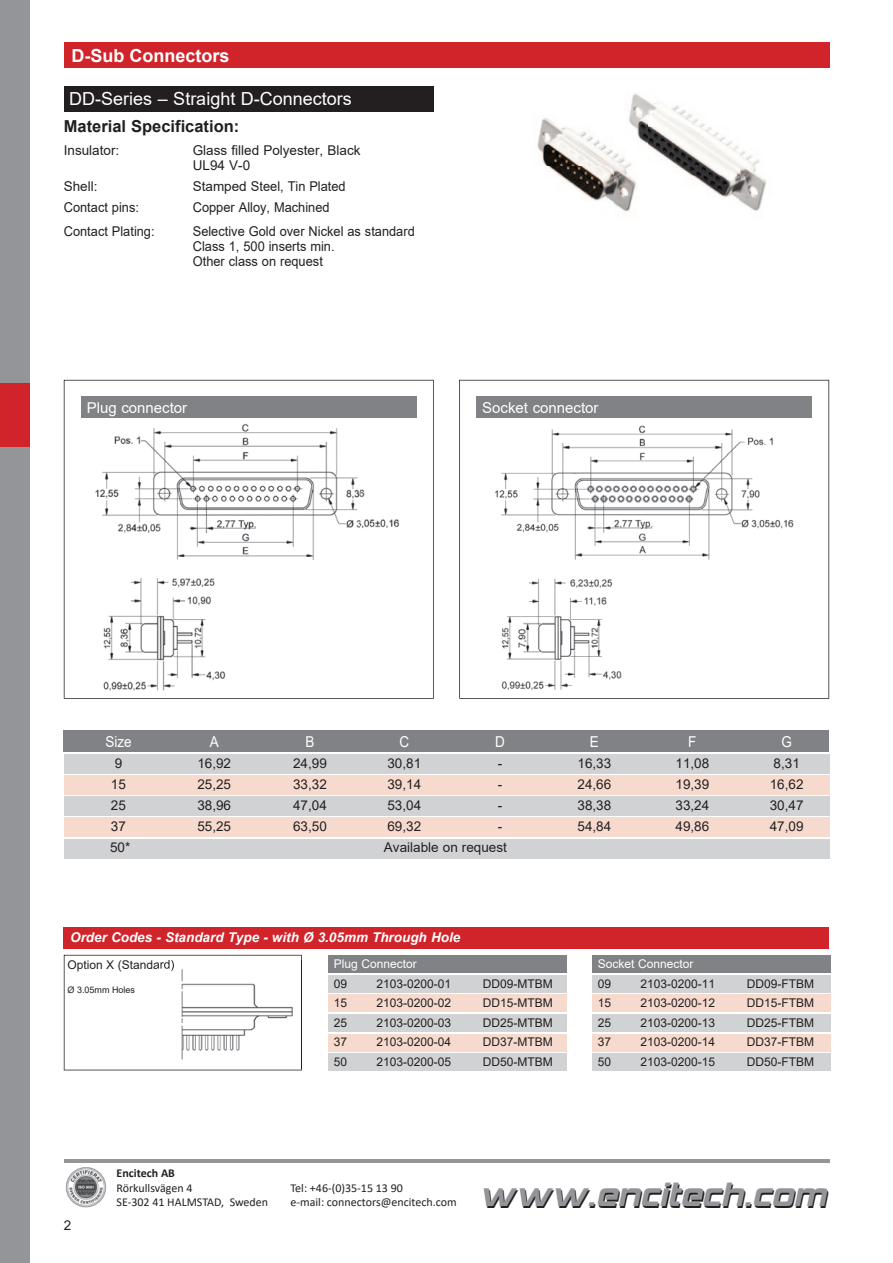
<style>
.page{position:relative;width:893px;height:1263px;background:#fff}
.page>*{position:absolute;margin:0;border:0;box-sizing:border-box;transform-origin:0 0}
.t1{font:40.5px "Hemi Head 426";color:#231f20}
.t2{font:18px "Arial";color:#fff}
.t3{font:700 18px "Arial";color:#fff}
.t4{font:700 16.5px "Arial";color:#231f20}
.t5{font:15px "Arial";color:#fff}
.t6{font:15px "Arial";color:#fff;scale:.9 1}
.t7{font:13.5px/15px "Arial";color:#231f20}
.t8{font:13.5px/15px "Arial";color:#231f20;scale:.95 1}
.t9{font:italic 700 13.5px "Arial";color:#fff}
.t10{font:12px "Arial";color:#231f20}
.t11{font:12px "Calibri";color:#231f20}
.t12{font:12px "Arial";color:#fff}
.t13{font:700 12px "Calibri";color:#231f20}
.t14{font:9px "Arial";color:#231f20}
</style>
<div class="page">
<div style="left:0;top:0;width:30px;height:1263px;background:#939598"></div>
<div style="left:0;top:383px;width:30px;height:63px;background:#d1232a"></div>
<hr style="left:64px;top:1160px;width:765px;height:3px;background:#939598">
<img style="left:65px;top:1167px;width:42px;height:41px">
<svg style="left:64px;top:955px;width:238px;height:115px"></svg>
<div style="left:64px;top:86px;width:370px;height:26px;background:#231f20"></div>
<svg style="left:64px;top:380px;width:370px;height:319px"></svg>
<div style="left:81px;top:397px;width:336px;height:21px;background:#808285"></div>
<svg style="left:459px;top:380px;width:370px;height:319px"></svg>
<div style="left:476px;top:397px;width:336px;height:21px;background:#808285"></div>
<div style="left:64px;top:731px;width:765px;height:21px;background:#808285"></div>
<div style="left:64px;top:754px;width:765px;height:19px;background:#d1d2d4"></div>
<div style="left:64px;top:775px;width:765px;height:19px;background:#f7dace"></div>
<div style="left:64px;top:796px;width:765px;height:20px;background:#d1d2d4"></div>
<div style="left:64px;top:839px;width:765px;height:19px;background:#d1d2d4"></div>
<div style="left:64px;top:818px;width:765px;height:19px;background:#f7dace"></div>
<img style="left:93px;top:421px;width:321px;height:272px">
<img style="left:493px;top:421px;width:304px;height:274px">
<img style="left:537px;top:118px;width:110px;height:85px">
<div style="left:253px;top:572px;width:164px;height:116px;background:#fff"></div>
<div style="left:647px;top:572px;width:163px;height:116px;background:#fff"></div>
<div style="left:593px;top:1053px;width:238px;height:17px;background:#d1d2d4"></div>
<div style="left:593px;top:955px;width:238px;height:17px;background:#808285"></div>
<div style="left:593px;top:976px;width:238px;height:17px;background:#d1d2d4"></div>
<div style="left:593px;top:995px;width:238px;height:17px;background:#f7dace"></div>
<div style="left:593px;top:1014px;width:238px;height:17px;background:#d1d2d4"></div>
<div style="left:593px;top:1034px;width:238px;height:17px;background:#f7dace"></div>
<div style="left:328px;top:1053px;width:239px;height:17px;background:#d1d2d4"></div>
<div style="left:328px;top:955px;width:239px;height:17px;background:#808285"></div>
<div style="left:328px;top:976px;width:239px;height:17px;background:#d1d2d4"></div>
<div style="left:328px;top:995px;width:239px;height:17px;background:#f7dace"></div>
<div style="left:328px;top:1014px;width:239px;height:17px;background:#d1d2d4"></div>
<div style="left:328px;top:1034px;width:239px;height:17px;background:#f7dace"></div>
<div style="left:64px;top:927px;width:765px;height:21px;background:#d1232a"></div>
<div style="left:64px;top:43px;width:765px;height:25px;background:#d1232a"></div>
<img style="left:157px;top:960px;width:144px;height:108px">
<img style="left:301px;top:960px;width:1px;height:108px">
<img style="left:157px;top:960px;width:17px;height:11px">
<img style="left:614px;top:93px;width:98px;height:35px">
<img style="left:739px;top:150px;width:28px;height:61px">
<img style="left:647px;top:128px;width:92px;height:47px">
<img style="left:614px;top:175px;width:125px;height:37px">
<h2 class="t3" style="left:71px;top:43px;width:160px">D-Sub Connectors</h2>
<h2 class="t2" style="left:69px;top:87px;width:284px">DD-Series – Straight D-Connectors</h2>
<h3 class="t4" style="left:64px;top:115px;width:177px">Material Specification:</h3>
<p class="t7" style="left:64px;top:143px;width:57px">Insulator:</p>
<p class="t7" style="left:193px;top:143px;width:169px">Glass filled Polyester, Black<br>UL94 V-0</p>
<p class="t7" style="left:64px;top:179px;width:35px">Shell:</p>
<p class="t7" style="left:193px;top:179px;width:154px">Stamped Steel, Tin Plated</p>
<p class="t8" style="left:64px;top:200px;width:81px">Contact pins:</p>
<p class="t8" style="left:193px;top:200px;width:146px">Copper Alloy, Machined</p>
<p class="t8" style="left:64px;top:224px;width:97px">Contact Plating:</p>
<p class="t8" style="left:193px;top:224px;width:235px">Selective Gold over Nickel as standard<br>Class 1, 500 inserts min.<br>Other class on request</p>
<p class="t5" style="left:87px;top:397px;width:102px">Plug connector</p>
<p class="t5" style="left:482px;top:397px;width:118px">Socket connector</p>
<p class="t6" style="left:105px;top:731px;width:31px">Size</p>
<p class="t6" style="left:210px;top:731px;width:12px">A</p>
<p class="t6" style="left:305px;top:731px;width:12px">B</p>
<p class="t6" style="left:399px;top:731px;width:12px">C</p>
<p class="t6" style="left:495px;top:731px;width:12px">D</p>
<p class="t6" style="left:590px;top:731px;width:12px">E</p>
<p class="t6" style="left:688px;top:731px;width:11px">F</p>
<p class="t6" style="left:781px;top:731px;width:13px">G</p>
<p class="t7" style="left:115px;top:755px;width:9px">9</p>
<p class="t7" style="left:197px;top:755px;width:35px">16,92</p>
<p class="t7" style="left:293px;top:755px;width:35px">24,99</p>
<p class="t7" style="left:387px;top:755px;width:35px">30,81</p>
<p class="t7" style="left:498px;top:755px;width:6px">-</p>
<p class="t7" style="left:577px;top:755px;width:35px">16,33</p>
<p class="t7" style="left:675px;top:755px;width:35px">11,08</p>
<p class="t7" style="left:773px;top:755px;width:28px">8,31</p>
<p class="t7" style="left:111px;top:776px;width:17px">15</p>
<p class="t7" style="left:197px;top:776px;width:35px">25,25</p>
<p class="t7" style="left:293px;top:776px;width:35px">33,32</p>
<p class="t7" style="left:387px;top:776px;width:35px">39,14</p>
<p class="t7" style="left:498px;top:776px;width:6px">-</p>
<p class="t7" style="left:577px;top:776px;width:35px">24,66</p>
<p class="t7" style="left:675px;top:776px;width:35px">19,39</p>
<p class="t7" style="left:770px;top:776px;width:35px">16,62</p>
<p class="t7" style="left:111px;top:797px;width:17px">25</p>
<p class="t7" style="left:197px;top:797px;width:35px">38,96</p>
<p class="t7" style="left:293px;top:797px;width:35px">47,04</p>
<p class="t7" style="left:387px;top:797px;width:35px">53,04</p>
<p class="t7" style="left:498px;top:797px;width:6px">-</p>
<p class="t7" style="left:577px;top:797px;width:35px">38,38</p>
<p class="t7" style="left:675px;top:797px;width:35px">33,24</p>
<p class="t7" style="left:770px;top:797px;width:35px">30,47</p>
<p class="t7" style="left:111px;top:818px;width:17px">37</p>
<p class="t7" style="left:197px;top:818px;width:35px">55,25</p>
<p class="t7" style="left:293px;top:818px;width:35px">63,50</p>
<p class="t7" style="left:387px;top:818px;width:35px">69,32</p>
<p class="t7" style="left:498px;top:818px;width:6px">-</p>
<p class="t7" style="left:577px;top:818px;width:35px">54,84</p>
<p class="t7" style="left:675px;top:818px;width:35px">49,86</p>
<p class="t7" style="left:770px;top:818px;width:35px">47,09</p>
<p class="t7" style="left:110px;top:839px;width:22px">50*</p>
<p class="t7" style="left:384px;top:839px;width:125px">Available on request</p>
<p class="t9" style="left:70px;top:928px;width:392px">Order Codes - Standard Type - with Ø 3.05mm Through Hole</p>
<p class="t10" style="left:68px;top:956px;width:108px">Option X (Standard)</p>
<p class="t14" style="left:68px;top:983px;width:69px">Ø 3.05mm Holes</p>
<p class="t12" style="left:334px;top:956px;width:85px">Plug Connector</p>
<p class="t10" style="left:334px;top:975px;width:15px">09</p>
<p class="t10" style="left:376px;top:975px;width:76px">2103-0200-01</p>
<p class="t10" style="left:483px;top:975px;width:72px">DD09-MTBM</p>
<p class="t10" style="left:334px;top:995px;width:15px">15</p>
<p class="t10" style="left:376px;top:995px;width:76px">2103-0200-02</p>
<p class="t10" style="left:483px;top:995px;width:72px">DD15-MTBM</p>
<p class="t10" style="left:334px;top:1014px;width:15px">25</p>
<p class="t10" style="left:376px;top:1014px;width:76px">2103-0200-03</p>
<p class="t10" style="left:483px;top:1014px;width:72px">DD25-MTBM</p>
<p class="t10" style="left:334px;top:1034px;width:15px">37</p>
<p class="t10" style="left:376px;top:1034px;width:76px">2103-0200-04</p>
<p class="t10" style="left:483px;top:1034px;width:72px">DD37-MTBM</p>
<p class="t10" style="left:334px;top:1053px;width:15px">50</p>
<p class="t10" style="left:376px;top:1053px;width:76px">2103-0200-05</p>
<p class="t10" style="left:483px;top:1053px;width:72px">DD50-MTBM</p>
<p class="t12" style="left:598px;top:956px;width:97px">Socket Connector</p>
<p class="t10" style="left:598px;top:975px;width:15px">09</p>
<p class="t10" style="left:640px;top:975px;width:76px">2103-0200-11</p>
<p class="t10" style="left:747px;top:975px;width:69px">DD09-FTBM</p>
<p class="t10" style="left:598px;top:995px;width:15px">15</p>
<p class="t10" style="left:640px;top:995px;width:76px">2103-0200-12</p>
<p class="t10" style="left:747px;top:995px;width:69px">DD15-FTBM</p>
<p class="t10" style="left:598px;top:1014px;width:15px">25</p>
<p class="t10" style="left:640px;top:1014px;width:76px">2103-0200-13</p>
<p class="t10" style="left:747px;top:1014px;width:69px">DD25-FTBM</p>
<p class="t10" style="left:598px;top:1034px;width:15px">37</p>
<p class="t10" style="left:640px;top:1034px;width:76px">2103-0200-14</p>
<p class="t10" style="left:747px;top:1034px;width:69px">DD37-FTBM</p>
<p class="t10" style="left:598px;top:1053px;width:15px">50</p>
<p class="t10" style="left:640px;top:1053px;width:76px">2103-0200-15</p>
<p class="t10" style="left:747px;top:1053px;width:69px">DD50-FTBM</p>
<p class="t7" style="left:64px;top:1218px;width:9px">2</p>
<p class="t13" style="left:117px;top:1165px;width:60px">Encitech AB</p>
<p class="t11" style="left:117px;top:1179px;width:78px">Rörkullsvägen 4</p>
<p class="t11" style="left:291px;top:1179px;width:114px">Tel: +46-(0)35-15 13 90</p>
<p class="t11" style="left:117px;top:1194px;width:153px">SE-302 41 HALMSTAD, Sweden</p>
<p class="t11" style="left:291px;top:1194px;width:168px">e-mail: connectors@encitech.com</p>
<h1 class="t1" style="left:479px;top:1179px;width:349px">www.encitech.com</h1>
</div>
